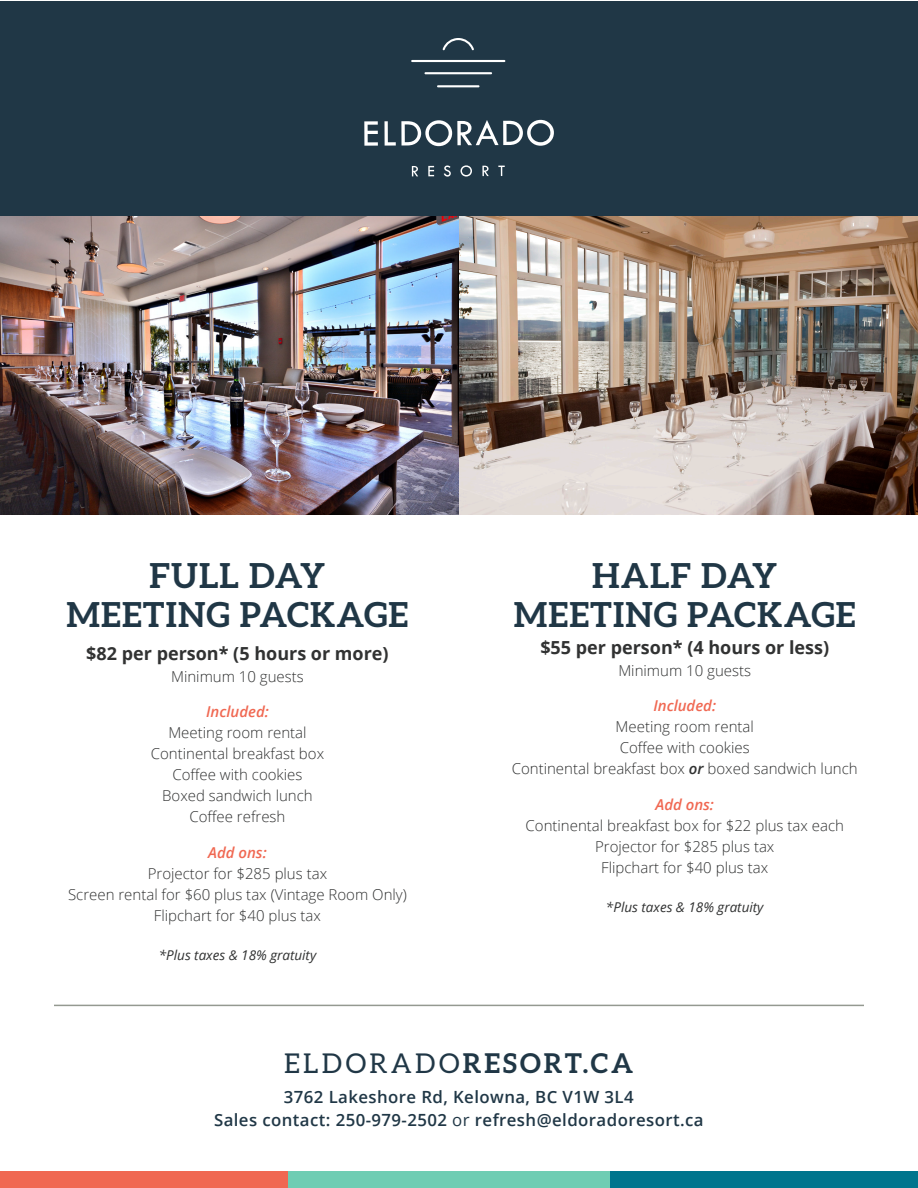
<style>
.page{position:relative;width:918px;height:1188px;background:#fff}
.page>*{position:absolute;margin:0;border:0;box-sizing:border-box;transform-origin:0 0}
.t1{font:700 34.5px/39px "Aleo";letter-spacing:.03em;color:#203746;text-align:center}
.t2{font:700 27.3px "Aleo";letter-spacing:.11em;color:#203746}
.t3{font:700 18px "Open Sans";color:#313232}
.t4{font:600 16.8px/23.1px "Open Sans";letter-spacing:.025em;color:#203746;text-align:center}
.t5{font:300 15px/21px "Open Sans";color:#313232;text-align:center}
.t6{font:italic 600 15px "Open Sans";color:#f06852}
.t7{font:italic 13.5px "Open Sans";color:#313232}
.s1{font-weight:600;font-style:italic}
.s2{font-weight:400}
</style>
<div class="page">
<img style="left:0;top:216px;width:459px;height:299px">
<img style="left:459px;top:216px;width:459px;height:299px">
<div style="left:0;top:1px;width:918px;height:215px;background:#203746"></div>
<hr style="left:437px;top:85px;width:43px;height:2px;background:#fff">
<hr style="left:424px;top:72px;width:68px;height:2px;background:#fff">
<hr style="left:411px;top:60px;width:94px;height:2px;background:#fff">
<svg style="left:443px;top:38px;width:31px;height:12px"></svg>
<svg style="left:364px;top:121px;width:14px;height:25px"></svg>
<svg style="left:385px;top:120px;width:169px;height:26px"></svg>
<svg style="left:412px;top:166px;width:6px;height:10px"></svg>
<svg style="left:428px;top:166px;width:6px;height:10px"></svg>
<svg style="left:444px;top:166px;width:7px;height:11px"></svg>
<svg style="left:460px;top:165px;width:12px;height:12px"></svg>
<svg style="left:482px;top:166px;width:7px;height:10px"></svg>
<svg style="left:498px;top:166px;width:7px;height:10px"></svg>
<div style="left:0;top:1172px;width:289px;height:16px;background:#f06852"></div>
<div style="left:289px;top:1172px;width:321px;height:16px;background:#6ecdb3"></div>
<div style="left:610px;top:1172px;width:308px;height:16px;background:#00758d"></div>
<hr style="left:54px;top:1005px;width:810px;height:1px;background:#949990">
<h1 class="t1" style="left:67px;top:555px;width:343px">FULL DAY<br>MEETING PACKAGE</h1>
<p class="t3" style="left:86px;top:641px;width:304px">$82 per person* (5 hours or more)</p>
<p class="t5" style="left:171px;top:666px;width:134px">Minimum 10 guests</p>
<p class="t6" style="left:206px;top:701px;width:64px">Included:</p>
<p class="t5" style="left:151px;top:721px;width:175px">Meeting room rental<br>Continental breakfast box<br>Coffee with cookies<br>Boxed sandwich lunch<br>Coffee refresh</p>
<p class="t6" style="left:208px;top:842px;width:60px">Add ons:</p>
<p class="t5" style="left:68px;top:862px;width:340px">Projector for $285 plus tax<br>Screen rental for $60 plus tax (Vintage Room Only)<br>Flipchart for $40 plus tax</p>
<p class="t7" style="left:159px;top:946px;width:159px">*Plus taxes &amp; 18% gratuity</p>
<h1 class="t1" style="left:514px;top:555px;width:343px">HALF DAY<br>MEETING PACKAGE</h1>
<p class="t3" style="left:540px;top:635px;width:290px">$55 per person* (4 hours or less)</p>
<p class="t5" style="left:618px;top:660px;width:134px">Minimum 10 guests</p>
<p class="t6" style="left:653px;top:695px;width:64px">Included:</p>
<p class="t5" style="left:512px;top:715px;width:347px">Meeting room rental<br>Coffee with cookies<br>Continental breakfast box <span class="s1">or</span> boxed sandwich lunch</p>
<p class="t6" style="left:655px;top:794px;width:60px">Add ons:</p>
<p class="t5" style="left:526px;top:814px;width:320px">Continental breakfast box for $22 plus tax each<br>Projector for $285 plus tax<br>Flipchart for $40 plus tax</p>
<p class="t7" style="left:606px;top:898px;width:159px">*Plus taxes &amp; 18% gratuity</p>
<h2 class="t2" style="left:284px;top:1048px;width:351px"><span class="s2">ELDORADO</span>RESORT.CA</h2>
<p class="t4" style="left:214px;top:1085px;width:491px">3762 Lakeshore Rd, Kelowna, BC V1W 3L4<br>Sales contact: 250-979-2502 <span class="s2">or</span> refresh@eldoradoresort.ca</p>
</div>
